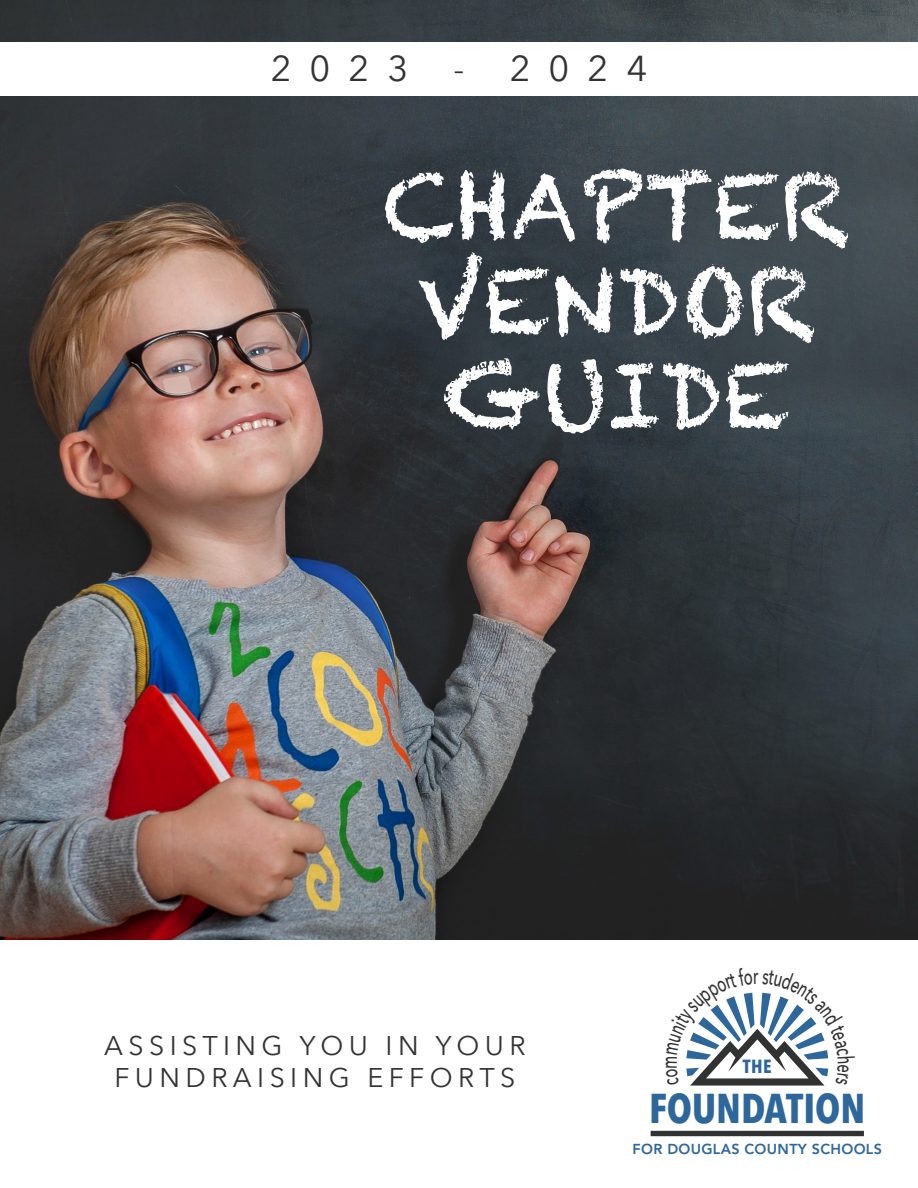
<style>
.page{position:relative;width:918px;height:1188px;background:#fff}
.page>*{position:absolute;margin:0;border:0;box-sizing:border-box;transform-origin:0 0}
.t1{font:90px/94.5px "Chalkduster";color:#fff;text-align:center}
.t2{font:700 41.25px "Avenir Next Condensed";color:#2e679b}
.t3{font:36px "Avenir Next";letter-spacing:.5em;color:#333}
.t4{font:27px/32.4px "Avenir Next";letter-spacing:.2em;color:#333;text-align:center}
.t5{font:700 18.9px "Avenir Next Condensed";color:#2e679b}
.t6{font:800 14.4px "Avenir";letter-spacing:.02em;color:#2e679b}
</style>
<div class="page">
<img style="left:0;top:0;width:918px;height:940px">
<div style="left:651px;top:1131px;width:213px;height:5px;background:#313232"></div>
<div style="left:0;top:42px;width:918px;height:54px;background:#fff"></div>
<svg style="left:686px;top:992px;width:143px;height:94px"></svg>
<p class="t3" style="left:271px;top:38px;width:139px">2023</p>
<p class="t3" style="left:453px;top:38px;width:196px">- 2024</p>
<p class="t1" style="left:383px;top:159px;width:469px">CHAPTER<br>VENDOR<br>GUIDE</p>
<p class="t4" style="left:104px;top:1028px;width:423px">ASSISTING YOU IN YOUR<br>FUNDRAISING EFFORTS</p>
<p class="t5" style="left:743px;top:1055px;width:30px">THE</p>
<p class="t2" style="left:649px;top:1083px;width:218px">FOUNDATION</p>
<p class="t6" style="left:633px;top:1137px;width:251px">FOR DOUGLAS COUNTY SCHOOLS</p>
</div>
